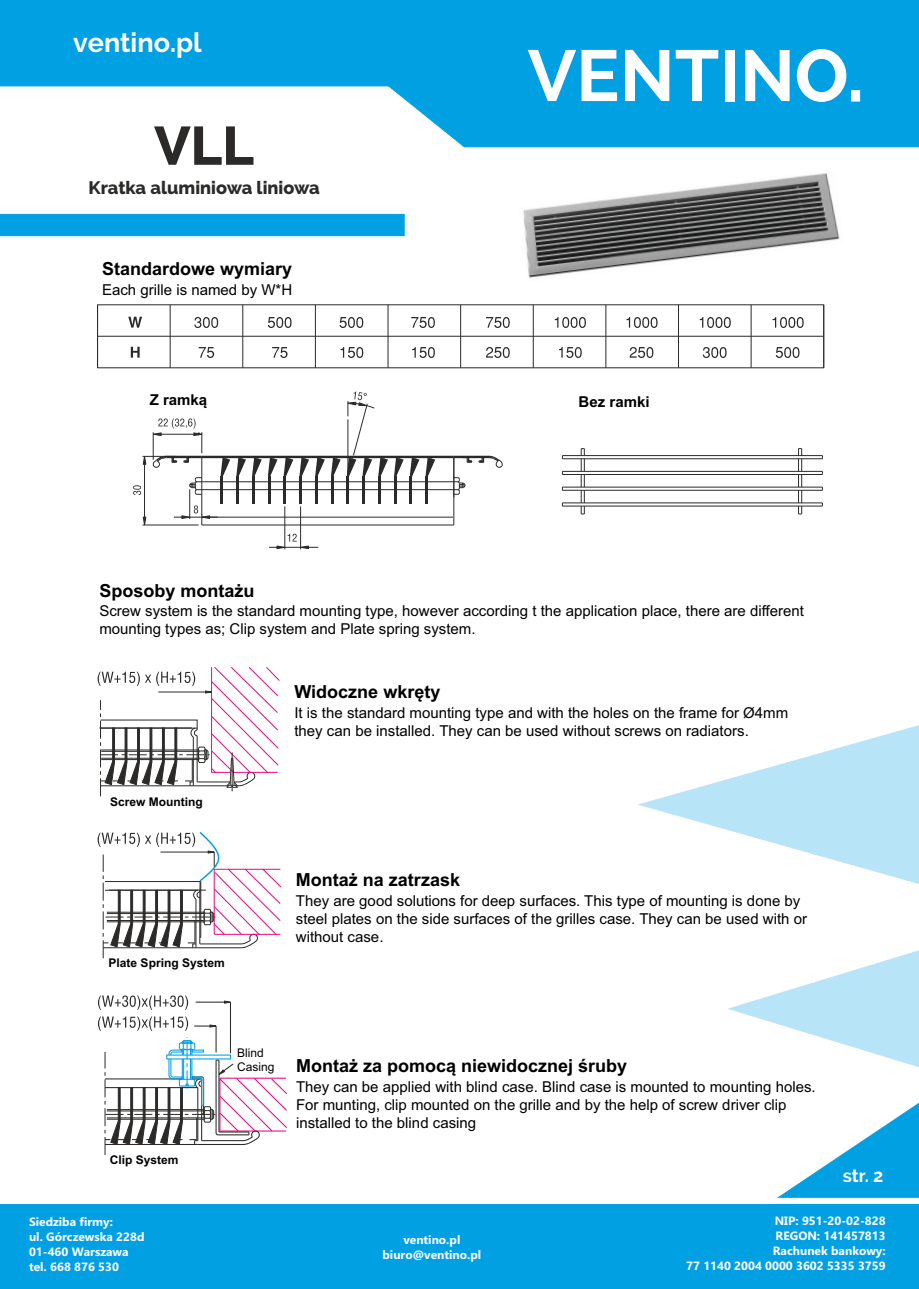
<style>
.page{position:relative;width:919px;height:1289px;background:#fff}
.page>*{position:absolute;margin:0;border:0;box-sizing:border-box;transform-origin:0 0}
.t1{font:700 72px "Raleway";color:#fefefe}
.t2{font:800 54px "Raleway";color:#2b2a29}
.t3{font:700 27px "Raleway";color:#fefefe}
.t4{font:700 18px "Arial";color:#000}
.t5{font:800 18px "Raleway";color:#2b2a29}
.t6{font:700 18px "Raleway";color:#fefefe}
.t7{font:15px/18px "Arial";color:#000}
.t8{font:700 15px "Arial";color:#000}
.t9{font:700 12px/15px "Ebrima";color:#fefefe;text-align:center}
.t10{font:700 12px "Arial";color:#000}
.t11{font:12px/14.4px "Arial";color:#000}
</style>
<div class="page">
<hr style="left:562px;top:455px;width:260px;height:1px;background:#2b2a29">
<hr style="left:562px;top:458px;width:260px;height:1px;background:#2b2a29">
<hr style="left:562px;top:471px;width:260px;height:1px;background:#2b2a29">
<hr style="left:562px;top:474px;width:260px;height:1px;background:#2b2a29">
<hr style="left:562px;top:486px;width:260px;height:1px;background:#2b2a29">
<hr style="left:562px;top:490px;width:260px;height:1px;background:#2b2a29">
<hr style="left:562px;top:502px;width:260px;height:1px;background:#2b2a29">
<hr style="left:562px;top:505px;width:260px;height:1px;background:#2b2a29">
<svg style="left:580px;top:448px;width:5px;height:66px"></svg>
<svg style="left:798px;top:448px;width:4px;height:66px"></svg>
<svg style="left:98px;top:667px;width:182px;height:129px"></svg>
<svg style="left:98px;top:832px;width:183px;height:126px"></svg>
<svg style="left:196px;top:1000px;width:35px;height:4px"></svg>
<hr style="left:230px;top:1002px;width:1px;height:51px;background:#2b2a29">
<img style="left:523px;top:173px;width:317px;height:105px">
<hr style="left:170px;top:305px;width:1px;height:63px;background:#2b2a29">
<hr style="left:242px;top:305px;width:1px;height:63px;background:#2b2a29">
<hr style="left:315px;top:305px;width:1px;height:63px;background:#2b2a29">
<hr style="left:387px;top:305px;width:1px;height:63px;background:#2b2a29">
<hr style="left:460px;top:305px;width:1px;height:63px;background:#2b2a29">
<hr style="left:533px;top:305px;width:1px;height:63px;background:#2b2a29">
<hr style="left:605px;top:305px;width:1px;height:63px;background:#2b2a29">
<hr style="left:678px;top:305px;width:1px;height:63px;background:#2b2a29">
<hr style="left:750px;top:305px;width:1px;height:63px;background:#2b2a29">
<hr style="left:97px;top:336px;width:726px;height:1px;background:#2b2a29">
<svg style="left:128px;top:317px;width:14px;height:10px"></svg>
<svg style="left:131px;top:347px;width:9px;height:10px"></svg>
<svg style="left:199px;top:347px;width:15px;height:11px"></svg>
<svg style="left:194px;top:317px;width:24px;height:11px"></svg>
<svg style="left:272px;top:347px;width:15px;height:11px"></svg>
<svg style="left:268px;top:317px;width:23px;height:11px"></svg>
<svg style="left:340px;top:347px;width:23px;height:11px"></svg>
<svg style="left:339px;top:317px;width:24px;height:11px"></svg>
<svg style="left:412px;top:347px;width:23px;height:11px"></svg>
<svg style="left:411px;top:317px;width:24px;height:11px"></svg>
<svg style="left:486px;top:347px;width:23px;height:11px"></svg>
<svg style="left:486px;top:317px;width:23px;height:11px"></svg>
<svg style="left:559px;top:347px;width:22px;height:11px"></svg>
<svg style="left:554px;top:317px;width:32px;height:11px"></svg>
<svg style="left:629px;top:347px;width:24px;height:11px"></svg>
<svg style="left:626px;top:317px;width:31px;height:11px"></svg>
<svg style="left:702px;top:347px;width:24px;height:11px"></svg>
<svg style="left:699px;top:317px;width:31px;height:11px"></svg>
<svg style="left:775px;top:347px;width:24px;height:11px"></svg>
<svg style="left:772px;top:317px;width:31px;height:11px"></svg>
<hr style="left:202px;top:456px;width:252px;height:1px;background:#2b2a29">
<svg style="left:236px;top:458px;width:10px;height:45px"></svg>
<hr style="left:202px;top:481px;width:251px;height:1px;background:#2b2a29">
<hr style="left:202px;top:489px;width:251px;height:1px;background:#2b2a29">
<hr style="left:202px;top:517px;width:251px;height:1px;background:#2b2a29">
<hr style="left:202px;top:457px;width:252px;height:1px;background:#2b2a29">
<hr style="left:202px;top:524px;width:252px;height:1px;background:#2b2a29">
<svg style="left:410px;top:458px;width:9px;height:33px"></svg>
<svg style="left:394px;top:458px;width:9px;height:45px"></svg>
<svg style="left:331px;top:458px;width:9px;height:45px"></svg>
<svg style="left:315px;top:458px;width:10px;height:45px"></svg>
<svg style="left:268px;top:458px;width:9px;height:45px"></svg>
<svg style="left:252px;top:458px;width:10px;height:45px"></svg>
<hr style="left:453px;top:458px;width:1px;height:67px;background:#2b2a29">
<hr style="left:284px;top:506px;width:1px;height:43px;background:#2b2a29">
<hr style="left:300px;top:506px;width:1px;height:43px;background:#2b2a29">
<hr style="left:268px;top:476px;width:2px;height:27px;background:#2b2a29">
<hr style="left:252px;top:476px;width:2px;height:27px;background:#2b2a29">
<hr style="left:283px;top:476px;width:3px;height:27px;background:#2b2a29">
<hr style="left:315px;top:476px;width:2px;height:27px;background:#2b2a29">
<svg style="left:299px;top:458px;width:10px;height:46px"></svg>
<svg style="left:284px;top:458px;width:9px;height:46px"></svg>
<hr style="left:331px;top:476px;width:2px;height:27px;background:#2b2a29">
<hr style="left:394px;top:476px;width:2px;height:27px;background:#2b2a29">
<svg style="left:425px;top:458px;width:10px;height:45px"></svg>
<hr style="left:410px;top:476px;width:2px;height:27px;background:#2b2a29">
<svg style="left:453px;top:477px;width:13px;height:18px"></svg>
<svg style="left:454px;top:455px;width:48px;height:13px"></svg>
<svg style="left:133px;top:418px;width:97px;height:108px"></svg>
<svg style="left:347px;top:391px;width:41px;height:112px"></svg>
<svg style="left:269px;top:533px;width:49px;height:16px"></svg>
<svg style="left:98px;top:1016px;width:189px;height:138px"></svg>
<svg style="left:98px;top:995px;width:90px;height:14px"></svg>
<svg style="left:638px;top:725px;width:280px;height:159px"></svg>
<div style="left:642px;top:87px;width:276px;height:61px;background:#00a0e3"></div>
<div style="left:0;top:0;width:918px;height:87px;background:#00a0e3"></div>
<svg style="left:728px;top:997px;width:36px;height:23px"></svg>
<svg style="left:286px;top:0;width:356px;height:148px;fill:#00a0e3"></svg>
<svg style="left:764px;top:950px;width:154px;height:247px"></svg>
<div style="left:0;top:1204px;width:918px;height:84px;background:#00a0e3"></div>
<svg style="left:777px;top:1197px;width:141px;height:2px"></svg>
<svg style="left:0;top:213px;width:405px;height:23px;background:#0ba4e4"></svg>
<h3 class="t3" style="left:73px;top:26px;width:130px">ventino.pl</h3>
<h2 class="t2" style="left:154px;top:114px;width:101px">VLL</h2>
<p class="t5" style="left:89px;top:177px;width:232px">Kratka aluminiowa liniowa</p>
<p class="t4" style="left:102px;top:262px;width:192px">Standardowe wymiary</p>
<p class="t7" style="left:102px;top:282px;width:192px">Each grille is named by W*H</p>
<h1 class="t1" style="left:527px;top:33px;width:337px">VENTINO.</h1>
<p class="t8" style="left:150px;top:394px;width:59px">Z ramką</p>
<p class="t8" style="left:578px;top:396px;width:72px">Bez ramki</p>
<p class="t4" style="left:99px;top:584px;width:157px">Sposoby montażu</p>
<p class="t7" style="left:99px;top:603px;width:706px">Screw system is the standard mounting type, however according t the application place, there are different mounting types as; Clip system and Plate spring system.</p>
<p class="t10" style="left:110px;top:797px;width:94px">Screw Mounting</p>
<p class="t10" style="left:109px;top:958px;width:118px">Plate Spring System</p>
<p class="t4" style="left:294px;top:685px;width:147px">Widoczne wkręty</p>
<p class="t7" style="left:294px;top:704px;width:495px">It is the standard mounting type and with the holes on the frame for Ø4mm they can be installed. They can be used without screws on radiators.</p>
<p class="t4" style="left:296px;top:873px;width:166px">Montaż na zatrzask</p>
<p class="t7" style="left:296px;top:892px;width:512px">They are good solutions for deep surfaces. This type of mounting is done by steel plates on the side surfaces of the grilles case. They can be used with or without case.</p>
<p class="t10" style="left:110px;top:1155px;width:70px">Clip System</p>
<p class="t9" style="left:29px;top:1215px;width:117px;text-align:left">Siedziba firmy:<br>ul. Górczewska 228d<br>01-460 Warszawa tel. 668 876 530</p>
<p class="t11" style="left:237px;top:1046px;width:39px">Blind<br>Casing</p>
<p class="t4" style="left:296px;top:1059px;width:333px">Montaż za pomocą niewidocznej śruby</p>
<p class="t7" style="left:296px;top:1078px;width:521px">They can be applied with blind case. Blind case is mounted to mounting holes.<br>For munting, clip mounted on the grille and by the help of screw driver clip installed to the blind casing</p>
<p class="t6" style="left:842px;top:1164px;width:42px">str. 2</p>
<p class="t9" style="left:382px;top:1233px;width:100px">ventino.pl biuro@ventino.pl</p>
<p class="t9" style="left:686px;top:1214px;width:201px;text-align:right">NIP: 951-20-02-828<br>REGON: 141457813<br>Rachunek bankowy:<br>77 1140 2004 0000 3602 5335 3759</p>
</div>
